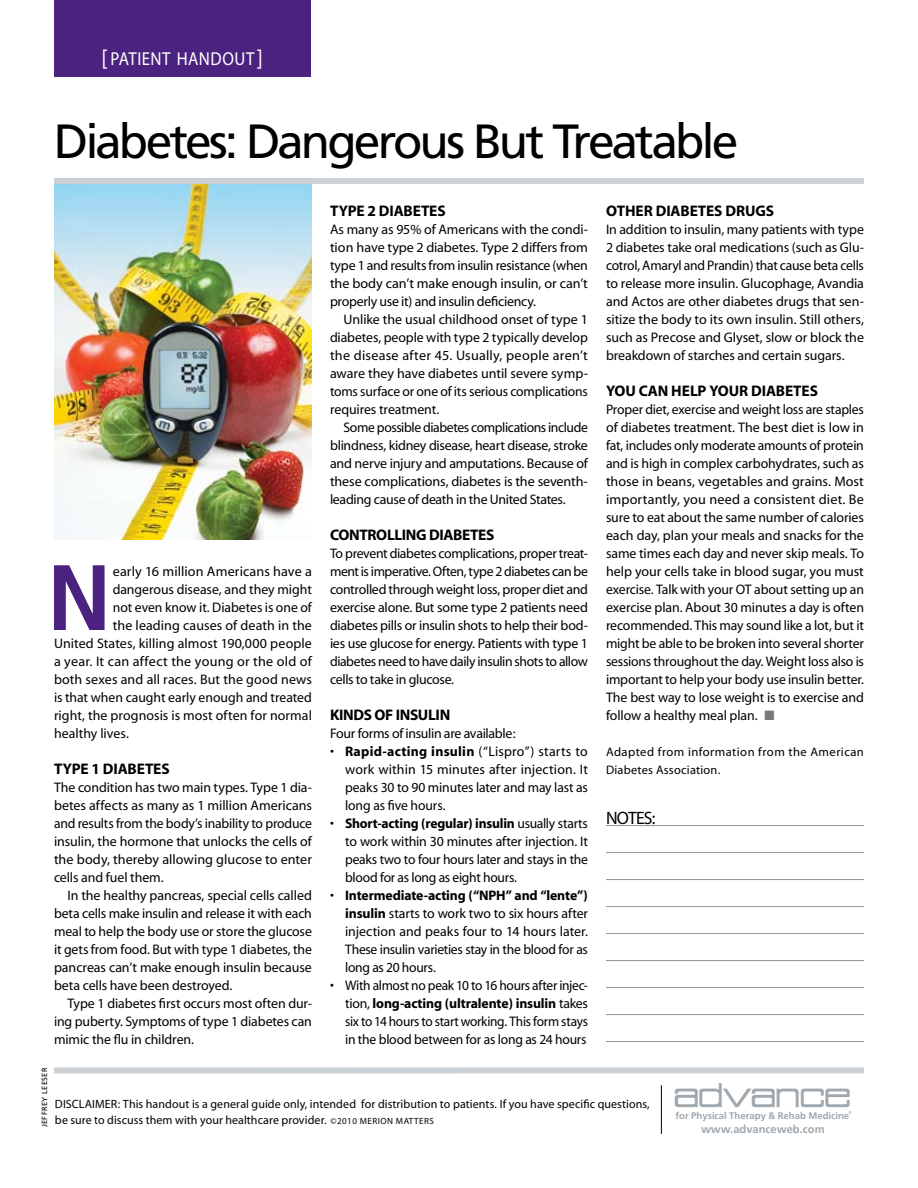
<style>
.page{position:relative;width:918px;height:1188px;background:#fff}
.page>*{position:absolute;margin:0;border:0;box-sizing:border-box;transform-origin:0 0}
.t1{font:700 92.7px "Frutiger";color:#4b2280;scale:.95 1}
.t2{font:48px "Frutiger";letter-spacing:-.065em;color:#000}
.t3{font:27.9px "ADVANCE0202";color:#a0a8ae}
.t4{font:18.75px "Myriad";letter-spacing:.03em;color:#fff;scale:.9 1}
.t5{font:18px "Myriad";color:#000}
.t6{font:700 15.3px "Myriad";letter-spacing:-.01em;color:#000}
.t7{font:13.8px/18px "Myriad";letter-spacing:-.01em;color:#000;text-align:justify}
.t8{font:13.8px "Myriad";letter-spacing:.015em;color:#000}
.t9{font:12.3px/18px "Myriad";letter-spacing:.035em;color:#000}
.t10{font:12px/15.8px "Myriad";letter-spacing:.005em;color:#000}
.t11{font:700 11.25px "Frutiger";color:#a0a8ae}
.t12{font:700 9.6px "Frutiger";color:#a0a8ae}
.t13{font:7.5px "Frutiger";letter-spacing:.05em;color:#000}
.t14{font:300 4.2px "Frutiger";color:#a0a8ae}
.s1{font-size:24px}
.s2{font-weight:700}
.s3{color:#77787b}
.s4{font-size:9px}
</style>
<div class="page">
<div style="left:54px;top:0;width:256px;height:77px;background:#4b2280"></div>
<div style="left:54px;top:1067px;width:810px;height:6px;background:#ccd1d5"></div>
<hr style="left:661px;top:1086px;width:1px;height:48px;background:#000">
<hr style="left:606px;top:825px;width:258px;height:1px;background:#939598">
<hr style="left:606px;top:852px;width:258px;height:1px;background:#939598">
<hr style="left:606px;top:879px;width:258px;height:1px;background:#939598">
<hr style="left:606px;top:906px;width:258px;height:1px;background:#939598">
<hr style="left:606px;top:933px;width:258px;height:1px;background:#939598">
<hr style="left:606px;top:960px;width:258px;height:1px;background:#939598">
<hr style="left:606px;top:987px;width:258px;height:1px;background:#939598">
<hr style="left:606px;top:1014px;width:258px;height:1px;background:#939598">
<hr style="left:606px;top:1041px;width:258px;height:1px;background:#939598">
<img style="left:54px;top:184px;width:258px;height:355px">
<div style="left:54px;top:178px;width:810px;height:6px;background:#ccd1d5"></div>
<h3 class="t4" style="left:102px;top:50px;width:181px"><span class="s1">[</span> patient handout <span class="s1">]</span></h3>
<h2 class="t2" style="left:54px;top:114px;width:686px">Diabetes: Dangerous But Treatable</h2>
<h1 class="t1" style="left:47px;top:543px;width:68px">N</h1>
<p class="t7" style="left:113px;top:563px;width:201px">early 16 million Americans have a</p>
<p class="t7" style="left:113px;top:581px;width:201px">dangerous disease, and they might</p>
<p class="t7" style="left:113px;top:599px;width:201px">not even know it. Diabetes is one of</p>
<p class="t7" style="left:113px;top:617px;width:201px">the leading causes of death in the</p>
<p class="t8" style="left:54px;top:637px;width:259px">United States, killing almost 190,000 people</p>
<p class="t8" style="left:54px;top:655px;width:260px">a year. It can affect the young or the old of</p>
<p class="t7" style="left:54px;top:671px;width:260px">both sexes and all races. But the good news</p>
<p class="t7" style="left:54px;top:689px;width:259px">is that when caught early enough and treated</p>
<p class="t7" style="left:54px;top:707px;width:259px">right, the prognosis is most often for normal</p>
<p class="t7" style="left:54px;top:725px;width:76px">healthy lives.</p>
<p class="t6" style="left:54px;top:761px;width:117px">Type 1 Diabetes</p>
<p class="t7" style="left:54px;top:779px;width:260px">The condition has two main types. Type 1 dia&shy;betes affects as many as 1 million Americans and results from the body’s inability to produce insulin, the hormone that unlocks the cells of the body, thereby allowing glucose to enter cells and fuel them.</p>
<p class="t7" style="left:54px;top:887px;width:260px;text-indent:14px">In the healthy pancreas, special cells called beta cells make insulin and release it with each meal to help the body use or store the glucose it gets from food. But with type 1 diabetes, the pancreas can’t make enough insulin because beta cells have been destroyed.</p>
<p class="t7" style="left:54px;top:995px;width:259px;text-indent:14px">Type 1 diabetes first occurs most often dur&shy;ing puberty. Symptoms of type 1 diabetes can mimic the flu in children.</p>
<p class="t6" style="left:330px;top:203px;width:117px">Type 2 Diabetes</p>
<p class="t7" style="left:330px;top:221px;width:260px">As many as 95% of Americans with the condi&shy;tion have type 2 diabetes. Type 2 differs from type 1 and results from insulin resistance (when the body can’t make enough insulin, or can’t properly use it) and insulin deficiency.</p>
<p class="t7" style="left:330px;top:311px;width:260px;text-indent:14px">Unlike the usual childhood onset of type 1 diabetes, people with type 2 typically develop the disease after 45. Usually, people aren’t aware they have diabetes until severe symp&shy;toms surface or one of its serious complications requires treatment.</p>
<p class="t7" style="left:330px;top:419px;width:260px;text-indent:14px">Some possible diabetes complications include blindness, kidney disease, heart disease, stroke and nerve injury and amputations. Because of these complications, diabetes is the seventh&shy;leading cause of death in the United States.</p>
<p class="t6" style="left:330px;top:527px;width:166px">Controlling Diabetes</p>
<p class="t7" style="left:330px;top:545px;width:260px">To prevent diabetes complications, proper treat&shy;ment is imperative. Often, type 2 diabetes can be controlled through weight loss, proper diet and exercise alone. But some type 2 patients need diabetes pills or insulin shots to help their bod&shy;ies use glucose for energy. Patients with type 1 diabetes need to have daily insulin shots to allow cells to take in glucose.</p>
<p class="t6" style="left:330px;top:707px;width:122px">Kinds of Insulin</p>
<p class="t7" style="left:330px;top:725px;width:187px">Four forms of insulin are available:</p>
<p class="t7" style="left:345px;top:743px;width:244px;text-indent:-15px">• <span class="s2">Rapid-acting insulin</span> (“Lispro”) starts to work within 15 minutes after injection. It peaks 30 to 90 minutes later and may last as long as five hours.</p>
<p class="t7" style="left:345px;top:815px;width:244px;text-indent:-15px">• <span class="s2">Short-acting (regular) insulin</span> usually starts to work within 30 minutes after injection. It peaks two to four hours later and stays in the blood for as long as eight hours.</p>
<p class="t7" style="left:345px;top:887px;width:244px;text-indent:-15px">• <span class="s2">Intermediate-acting (“NPH” and “lente”) insulin</span> starts to work two to six hours after injection and peaks four to 14 hours later.<br>These insulin varieties stay in the blood for as long as 20 hours.</p>
<p class="t7" style="left:345px;top:977px;width:244px;text-indent:-15px">• With almost no peak 10 to 16 hours after injec&shy;tion, <span class="s2">long-acting (ultralente) insulin</span> takes six to 14 hours to start working. This form stays in the blood between for as long as 24 hours</p>
<p class="t6" style="left:606px;top:203px;width:11px">Oth</p>
<p class="t6" style="left:636px;top:203px;width:140px">er Diabetes Drugs</p>
<p class="t7" style="left:606px;top:221px;width:260px">In addition to insulin, many patients with type 2 diabetes take oral medications (such as Glu&shy;cotrol, Amaryl and Prandin) that cause beta cells to release more insulin. Glucophage, Avandia and Actos are other diabetes drugs that sen&shy;sitize the body to its own insulin. Still others, such as Precose and Glyset, slow or block the breakdown of starches and certain sugars.</p>
<p class="t6" style="left:606px;top:383px;width:214px">You Can Help Your Diabetes</p>
<p class="t7" style="left:606px;top:401px;width:260px">Proper diet, exercise and weight loss are staples of diabetes treatment. The best diet is low in fat, includes only moderate amounts of protein and is high in complex carbohydrates, such as those in beans, vegetables and grains. Most importantly, you need a consistent diet. Be sure to eat about the same number of calories each day, plan your meals and snacks for the same times each day and never skip meals. To help your cells take in blood sugar, you must exercise. Talk with your OT about setting up an exercise plan. About 30 minutes a day is often recommended. This may sound like a lot, but it might be able to be broken into several shorter sessions throughout the day. Weight loss also is important to help your body use insulin better.<br>The best way to lose weight is to exercise and follow a healthy meal plan. <span class="s3">■</span></p>
<p class="t9" style="left:606px;top:743px;width:259px">Adapted from information from the American<br>Diabetes Association.</p>
<h3 class="t5" style="left:606px;top:809px;width:10px">NOTES</h3>
<h3 class="t5" style="left:652px;top:809px;width:5px">:</h3>
<p class="t13" style="left:40px;top:1127px;width:61px;rotate:-90deg">jeffrey leeser</p>
<h3 class="t3" style="left:675px;top:1081px;width:177px">ADVANCE</h3>
<p class="t14" style="left:849px;top:1111px;width:5px">®</p>
<p class="t11" style="left:701px;top:1123px;width:125px">www.advanceweb.com</p>
<p class="t10" style="left:55px;top:1097px;width:596px">Disclaimer: This handout is a general guide only, intended for distribution to patients. If you have specific questions, be sure to discuss them with your healthcare provider. <span class="s4">©2010 M erion MAtters</span></p>
<p class="t12" style="left:676px;top:1110px;width:175px">for Physical Therapy &amp; Rehab Medicine</p>
</div>
